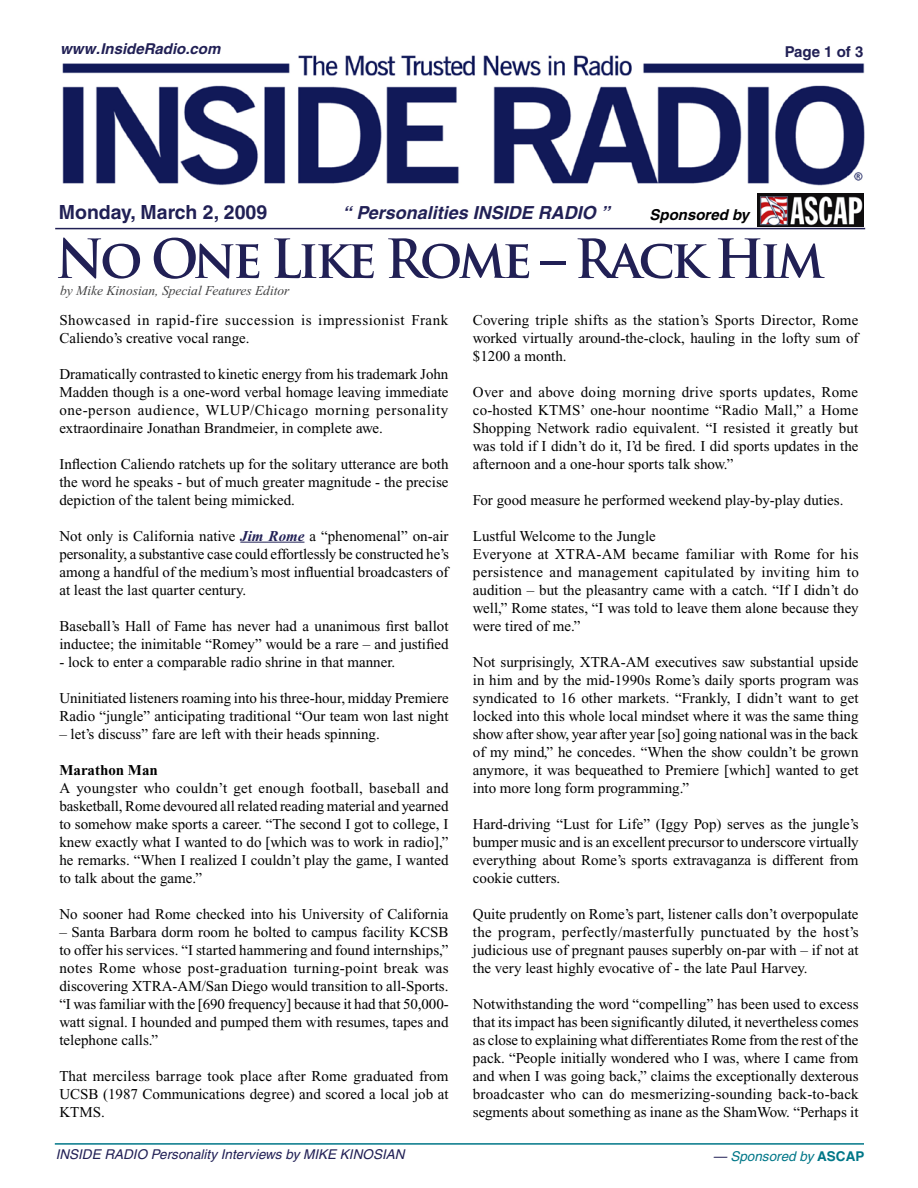
<style>
.page{position:relative;width:918px;height:1188px;background:#fff}
.page>*{position:absolute;margin:0;border:0;box-sizing:border-box;transform-origin:0 0}
.t1{font:700 52.5px "Trajan Pro";letter-spacing:-.07em;color:#212055}
.t2{font:700 19.5px "Helvetica";color:#212055}
.t3{font:italic 700 18px "Helvetica";color:#212055}
.t4{font:15px/18px "Times New Roman";color:#000;text-align:justify}
.t5{font:15px/18px "Times New Roman";letter-spacing:.035em;color:#000}
.t6{font:italic 700 15px "Helvetica";color:#212055}
.t7{font:700 15px "Times New Roman";color:#000}
.t8{font:italic 700 15px "Helvetica";color:#000}
.t9{font:700 15px "Helvetica";letter-spacing:-.005em;color:#212055}
.t10{font:italic 13.5px "Helvetica";color:#212055}
.t11{font:italic 13.5px "Times New Roman";color:#414142}
.t12{font:italic 13.5px "Helvetica";color:#078}
.s1{font-weight:700;font-style:italic;color:#212055}
.s2{color:#212055}
.s3{font-weight:700;font-style:normal}
</style>
<div class="page">
<hr style="left:55px;top:1143px;width:809px;height:2px;background:#078">
<img style="left:62px;top:55px;width:803px;height:131px">
<hr style="left:55px;top:228px;width:810px;height:1px;background:#212055">
<hr style="left:240px;top:542px;width:64px;height:1px;background:#212055">
<img style="left:758px;top:193px;width:105px;height:33px">
<p class="t6" style="left:60px;top:39px;width:162px">www.InsideRadio.com</p>
<p class="t9" style="left:785px;top:42px;width:80px">Page 1 of 3</p>
<p class="t2" style="left:59px;top:200px;width:210px">Monday, March 2, 2009</p>
<p class="t3" style="left:342px;top:201px;width:269px">“ Personalities INSIDE RADIO ”</p>
<p class="t8" style="left:650px;top:206px;width:101px">Sponsored by</p>
<p class="t1" style="left:56px;top:226px;width:771px">No One Like Rome – Rack Him</p>
<p class="t11" style="left:60px;top:283px;width:231px">by Mike Kinosian, Special Features Editor</p>
<p class="t5" style="left:59px;top:311px;width:390px">Showcased in rapid-fire succession is impressionist Frank<br>Caliendo’s creative vocal range.</p>
<p class="t4" style="left:59px;top:365px;width:391px">Dramatically contrasted to kinetic energy from his trademark John Madden though is a one-word verbal homage leaving immediate one-person audience, WLUP/Chicago morning personality extraordinaire Jonathan Brandmeier, in complete awe.</p>
<p class="t4" style="left:59px;top:455px;width:391px">Inflection Caliendo ratchets up for the solitary utterance are both the word he speaks - but of much greater magnitude - the precise depiction of the talent being mimicked.</p>
<p class="t4" style="left:59px;top:527px;width:391px">Not only is California native <span class="s1">Jim Rome</span> a “phenomenal” on-air personality, a substantive case could effortlessly be constructed he’s among a handful of the medium’s most influential broadcasters of at least the last quarter century.</p>
<p class="t4" style="left:59px;top:617px;width:391px">Baseball’s Hall of Fame has never had a unanimous first ballot inductee; the inimitable “Romey” would be a rare – and justified</p>
<p class="t4" style="left:59px;top:653px;width:337px">- lock to enter a comparable radio shrine in that manner.</p>
<p class="t4" style="left:59px;top:689px;width:391px">Uninitiated listeners roaming into his three-hour, midday Premiere<br>Radio “jungle” anticipating traditional “Our team won last night</p>
<p class="t4" style="left:59px;top:725px;width:322px">– let’s discuss” fare are left with their heads spinning.</p>
<p class="t7" style="left:59px;top:761px;width:100px">Marathon Man</p>
<p class="t4" style="left:59px;top:779px;width:391px">A youngster who couldn’t get enough football, baseball and basketball, Rome devoured all related reading material and yearned to somehow make sports a career. “The second I got to college, I knew exactly what I wanted to do [which was to work in radio],” he remarks. “When I realized I couldn’t play the game, I wanted to talk about the game.”</p>
<p class="t4" style="left:59px;top:905px;width:391px">No sooner had Rome checked into his University of California</p>
<p class="t4" style="left:59px;top:923px;width:391px">– Santa Barbara dorm room he bolted to campus facility KCSB to offer his services. “I started hammering and found internships,” notes Rome whose post-graduation turning-point break was discovering XTRA-AM/San Diego would transition to all-Sports. “I was familiar with the [690 frequency] because it had that 50,000- watt signal. I hounded and pumped them with resumes, tapes and telephone calls.”</p>
<p class="t4" style="left:59px;top:1067px;width:391px">That merciless barrage took place after Rome graduated from UCSB (1987 Communications degree) and scored a local job at KTMS.</p>
<p class="t4" style="left:473px;top:311px;width:387px">Covering triple shifts as the station’s Sports Director, Rome worked virtually around-the-clock, hauling in the lofty sum of $1200 a month.</p>
<p class="t4" style="left:473px;top:383px;width:387px">Over and above doing morning drive sports updates, Rome co-hosted KTMS’ one-hour noontime “Radio Mall,” a Home Shopping Network radio equivalent. “I resisted it greatly but was told if I didn’t do it, I’d be fired. I did sports updates in the afternoon and a one-hour sports talk show.”</p>
<p class="t4" style="left:473px;top:491px;width:372px">For good measure he performed weekend play-by-play duties.</p>
<p class="t4" style="left:473px;top:527px;width:185px">Lustful Welcome to the Jungle</p>
<p class="t4" style="left:473px;top:545px;width:388px">Everyone at XTRA-AM became familiar with Rome for his persistence and management capitulated by inviting him to audition – but the pleasantry came with a catch. “If I didn’t do well,” Rome states, “I was told to leave them alone because they were tired of me.”</p>
<p class="t4" style="left:473px;top:653px;width:387px">Not surprisingly, XTRA-AM executives saw substantial upside in him and by the mid-1990s Rome’s daily sports program was syndicated to 16 other markets. “Frankly, I didn’t want to get locked into this whole local mindset where it was the same thing show after show, year after year [so] going national was in the back of my mind,” he concedes. “When the show couldn’t be grown anymore, it was bequeathed to Premiere [which] wanted to get into more long form programming.”</p>
<p class="t4" style="left:473px;top:815px;width:387px">Hard-driving “Lust for Life” (Iggy Pop) serves as the jungle’s bumper music and is an excellent precursor to underscore virtually everything about Rome’s sports extravaganza is different from cookie cutters.</p>
<p class="t4" style="left:473px;top:905px;width:387px">Quite prudently on Rome’s part, listener calls don’t overpopulate the program, perfectly/masterfully punctuated by the host’s judicious use of pregnant pauses superbly on-par with – if not at the very least highly evocative of - the late Paul Harvey.</p>
<p class="t4" style="left:473px;top:995px;width:387px">Notwithstanding the word “compelling” has been used to excess that its impact has been significantly diluted, it nevertheless comes as close to explaining what differentiates Rome from the rest of the pack. “People initially wondered who I was, where I came from and when I was going back,” claims the exceptionally dexterous broadcaster who can do mesmerizing-sounding back-to-back segments about something as inane as the ShamWow. “Perhaps it</p>
<p class="t10" style="left:56px;top:1146px;width:350px">INSIDE RADIO Personality Interviews by MIKE KINOSIAN</p>
<p class="t12" style="left:713px;top:1149px;width:153px"><span class="s2">—</span> Sponsored by <span class="s3">ASCAP</span></p>
</div>
